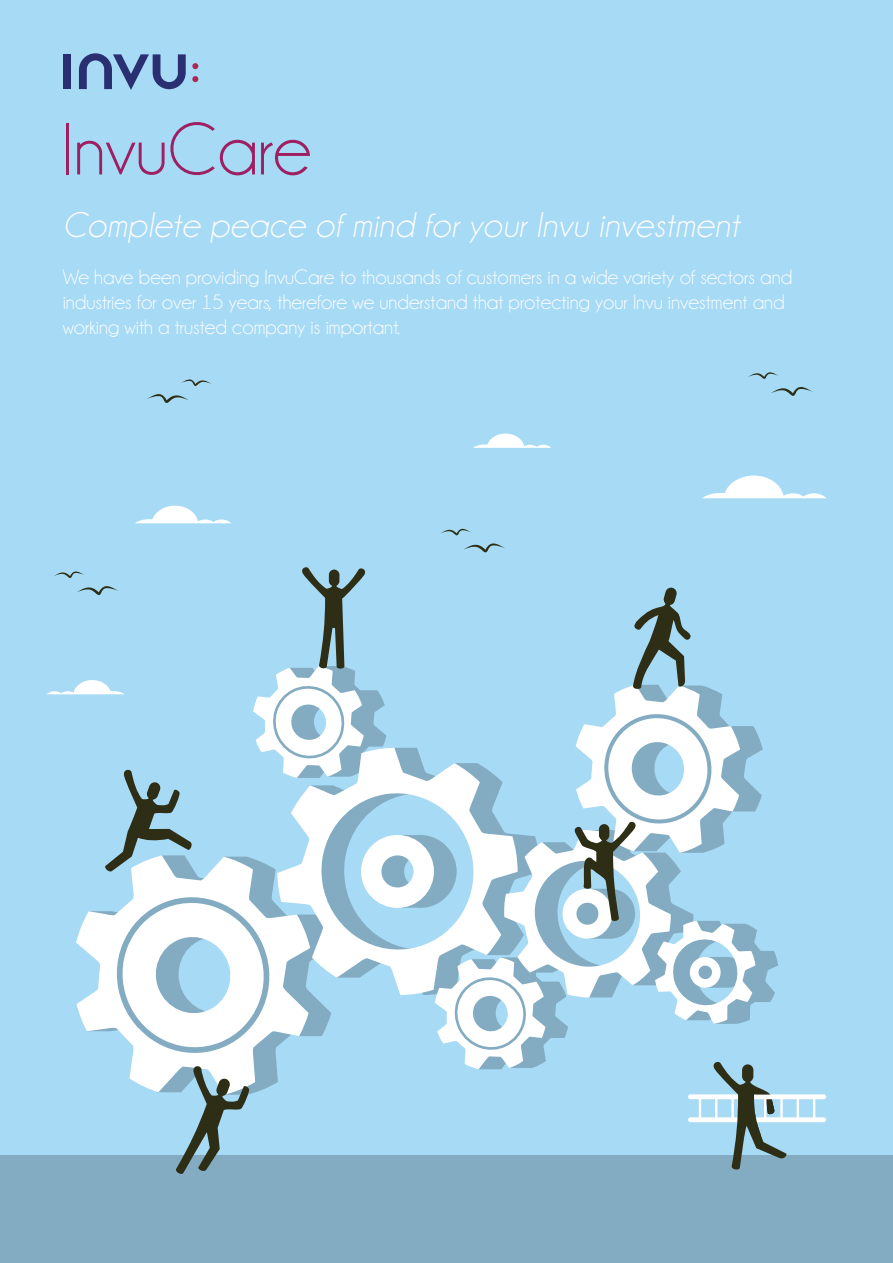
<style>
.page{position:relative;width:893px;height:1263px;background:#fff}
.page>*{position:absolute;margin:0;border:0;box-sizing:border-box;transform-origin:0 0}
.t1{font:75px "Champagne&Limousines";color:#9e2063}
.t2{font:italic 36px "Champagne&Limousines";letter-spacing:.015em;color:#fdfdfd}
.t3{font:21px/25.2px "Champagne&Limousines";color:#fff}
</style>
<div class="page">
<div style="left:0;top:0;width:893px;height:1207px;background:#a6daf5"></div>
<div style="left:0;top:1155px;width:893px;height:108px;background:#83acc2"></div>
<div style="left:63px;top:54px;width:8px;height:35px;background:#292f70"></div>
<svg style="left:79px;top:53px;width:107px;height:37px"></svg>
<svg style="left:192px;top:63px;width:6px;height:6px"></svg>
<svg style="left:192px;top:76px;width:6px;height:6px"></svg>
<svg style="left:47px;top:567px;width:779px;height:607px"></svg>
<svg style="left:441px;top:528px;width:64px;height:24px"></svg>
<svg style="left:473px;top:433px;width:78px;height:15px"></svg>
<svg style="left:702px;top:475px;width:124px;height:23px"></svg>
<svg style="left:748px;top:372px;width:65px;height:24px"></svg>
<svg style="left:135px;top:506px;width:96px;height:17px"></svg>
<svg style="left:147px;top:379px;width:64px;height:24px"></svg>
<h1 class="t1" style="left:62px;top:112px;width:251px">InvuCare</h1>
<h2 class="t2" style="left:63px;top:207px;width:678px">Complete peace of mind for your Invu investment</h2>
<p class="t3" style="left:63px;top:264px;width:731px">We have been providing InvuCare to thousands of customers in a wide variety of sectors and industries for over 15 years, therefore we understand that protecting your Invu investment and working with a trusted company is important.</p>
</div>
